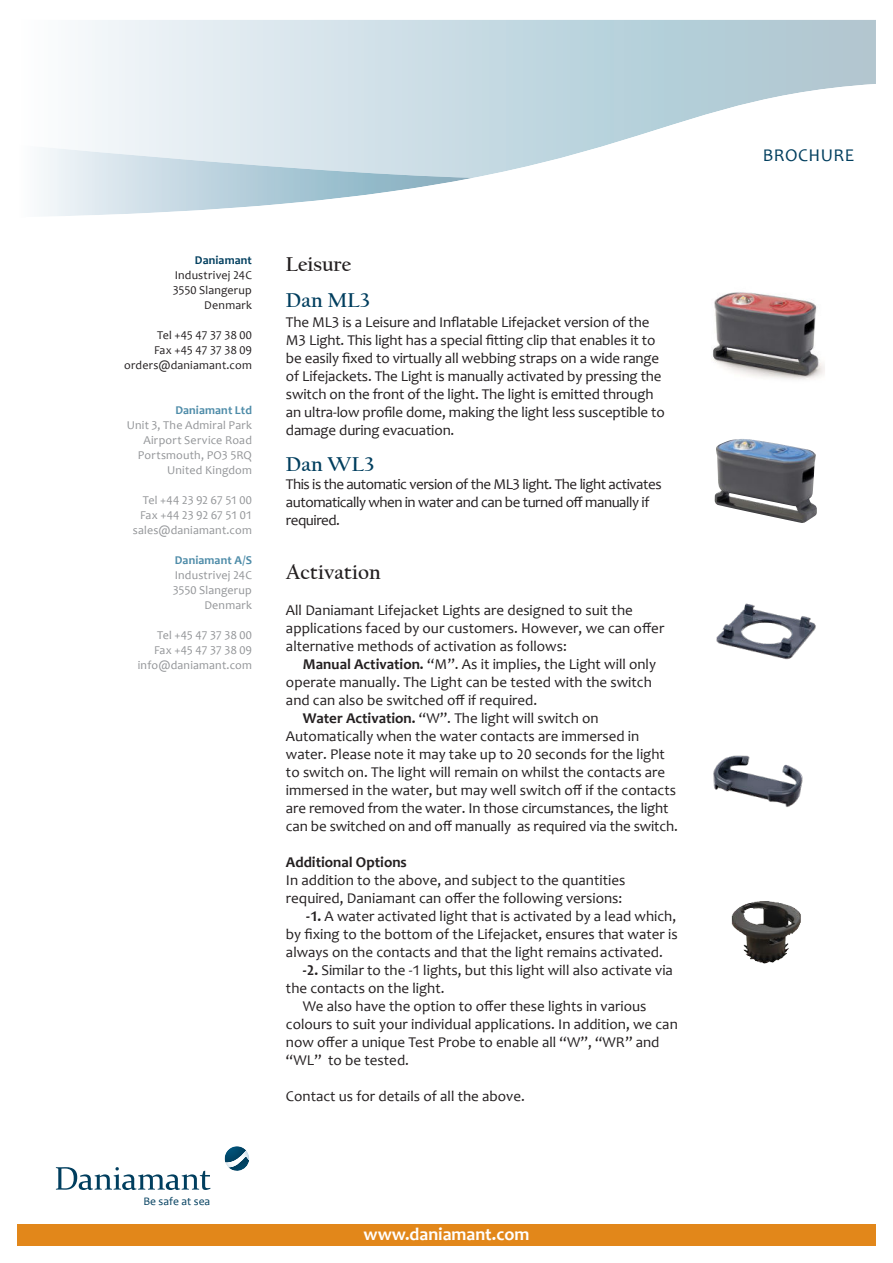
<style>
.page{position:relative;width:893px;height:1263px;background:#fff}
.page>*{position:absolute;margin:0;border:0;box-sizing:border-box;transform-origin:0 0}
.t1{font:700 21px "Californian FB";color:#231f20}
.t2{font:700 21px "Californian FB";color:#003e5e}
.t3{font:700 18px "Candara";color:#fff}
.t4{font:18px "Candara";letter-spacing:.025em;color:#003e5e}
.t5{font:15px/18px "Candara";color:#231f20}
.t6{font:15px/18px "Candara";letter-spacing:-.03em;color:#231f20}
.t7{font:700 15px "Candara";color:#231f20}
.t8{font:12px/15px "Candara";letter-spacing:.015em;color:#939598;text-align:right}
.t9{font:12px/15px "Candara";letter-spacing:.015em;color:#231f20;text-align:right}
.t10{font:700 12px "Candara";letter-spacing:.01em;color:#4d8ba8}
.t11{font:700 12px "Candara";letter-spacing:.01em;color:#003e5e}
.t12{font:11.55px "Candara";color:#003e5e}
.s1{font-weight:700}
</style>
<div class="page">
<div style="left:17px;top:1225px;width:859px;height:21px;background:#e2871a"></div>
<img style="left:713px;top:292px;width:112px;height:88px">
<img style="left:715px;top:439px;width:102px;height:84px">
<svg style="left:56px;top:1167px;width:154px;height:23px"></svg>
<svg style="left:224px;top:1146px;width:25px;height:25px"></svg>
<svg style="left:85px;top:20px;width:791px;height:158px"></svg>
<svg style="left:41px;top:145px;width:433px;height:71px"></svg>
<img style="left:716px;top:603px;width:100px;height:57px">
<img style="left:713px;top:755px;width:90px;height:52px">
<img style="left:731px;top:901px;width:70px;height:63px">
<p class="t11" style="left:195px;top:255px;width:59px">Daniamant</p>
<p class="t9" style="left:173px;top:267px;width:81px">Industrivej 24C<br>3550 Slangerup<br>Denmark</p>
<p class="t9" style="left:124px;top:327px;width:129px">Tel +45 47 37 38 00<br>Fax +45 47 37 38 09 orders@daniamant.com</p>
<p class="t10" style="left:175px;top:405px;width:78px">Daniamant Ltd</p>
<p class="t8" style="left:127px;top:417px;width:127px">Unit 3, The Admiral Park<br>Airport Service Road<br>Portsmouth, PO3 5RQ<br>United Kingdom</p>
<p class="t8" style="left:133px;top:492px;width:121px">Tel +44 23 92 67 51 00<br>Fax +44 23 92 67 51 01 sales@daniamant.com</p>
<p class="t10" style="left:175px;top:555px;width:79px">Daniamant A/S</p>
<p class="t8" style="left:173px;top:567px;width:81px">Industrivej 24C<br>3550 Slangerup<br>Denmark</p>
<p class="t8" style="left:138px;top:627px;width:116px">Tel +45 47 37 38 00<br>Fax +45 47 37 38 09 info@daniamant.com</p>
<h1 class="t1" style="left:286px;top:255px;width:67px">Leisure</h1>
<h1 class="t2" style="left:286px;top:291px;width:85px">Dan ML3</h1>
<p class="t5" style="left:286px;top:313px;width:380px">The ML3 is a Leisure and Inflatable Lifejacket version of the M3 Light. This light has a special fitting clip that enables it to be easily fixed to virtually all webbing straps on a wide range of Lifejackets. The Light is manually activated by pressing the switch on the front of the light. The light is emitted through an ultra-low profile dome, making the light less susceptible to damage during evacuation.</p>
<h1 class="t2" style="left:286px;top:455px;width:90px">Dan WL3</h1>
<p class="t6" style="left:286px;top:475px;width:377px">This is the automatic version of the ML3 light. The light activates automatically when in water and can be turned off manually if required.</p>
<h1 class="t1" style="left:286px;top:563px;width:96px">Activation</h1>
<p class="t5" style="left:286px;top:602px;width:380px">All Daniamant Lifejacket Lights are designed to suit the applications faced by our customers. However, we can offer alternative methods of activation as follows:</p>
<p class="t5" style="left:303px;top:656px;width:354px"><span class="s1">Manual Activation.</span> “M”. As it implies, the Light will only</p>
<p class="t5" style="left:286px;top:674px;width:367px">operate manually. The Light can be tested with the switch</p>
<p class="t5" style="left:286px;top:691px;width:253px">and can also be switched off if required.</p>
<p class="t5" style="left:303px;top:710px;width:297px"><span class="s1">Water Activation.</span> “W”. The light will switch on</p>
<p class="t5" style="left:286px;top:728px;width:355px">Automatically when the water contacts are immersed in</p>
<p class="t5" style="left:286px;top:745px;width:380px">water. Please note it may take up to 20 seconds for the light</p>
<p class="t5" style="left:286px;top:764px;width:381px">to switch on. The light will remain on whilst the contacts are</p>
<p class="t5" style="left:286px;top:781px;width:392px">immersed in the water, but may well switch off if the contacts</p>
<p class="t5" style="left:286px;top:800px;width:384px">are removed from the water. In those circumstances, the light</p>
<p class="t5" style="left:286px;top:817px;width:393px">can be switched on and off manually as required via the switch.</p>
<p class="t7" style="left:286px;top:856px;width:122px">Additional Options</p>
<p class="t5" style="left:286px;top:872px;width:341px">In addition to the above, and subject to the quantities</p>
<p class="t5" style="left:286px;top:889px;width:338px">required, Daniamant can offer the following versions:</p>
<p class="t5" style="left:306px;top:908px;width:371px"><span class="s1">-1.</span> A water activated light that is activated by a lead which,</p>
<p class="t5" style="left:286px;top:925px;width:393px">by fixing to the bottom of the Lifejacket, ensures that water is</p>
<p class="t5" style="left:286px;top:944px;width:378px">always on the contacts and that the light remains activated.</p>
<p class="t5" style="left:303px;top:961px;width:371px"><span class="s1">-2.</span> Similar to the -1 lights, but this light will also activate via</p>
<p class="t5" style="left:286px;top:980px;width:160px">the contacts on the light.</p>
<p class="t5" style="left:303px;top:997px;width:345px">We also have the option to offer these lights in various</p>
<p class="t5" style="left:286px;top:1016px;width:393px">colours to suit your individual applications. In addition, we can</p>
<p class="t5" style="left:286px;top:1033px;width:375px">now offer a unique Test Probe to enable all “W”, “WR” and</p>
<p class="t5" style="left:286px;top:1052px;width:125px">“WL” to be tested.</p>
<p class="t5" style="left:286px;top:1088px;width:240px">Contact us for details of all the above.</p>
<p class="t12" style="left:143px;top:1194px;width:68px">Be safe at sea</p>
<p class="t3" style="left:364px;top:1227px;width:167px">www.daniamant.com</p>
<p class="t4" style="left:763px;top:148px;width:93px">BROCHURE</p>
</div>
